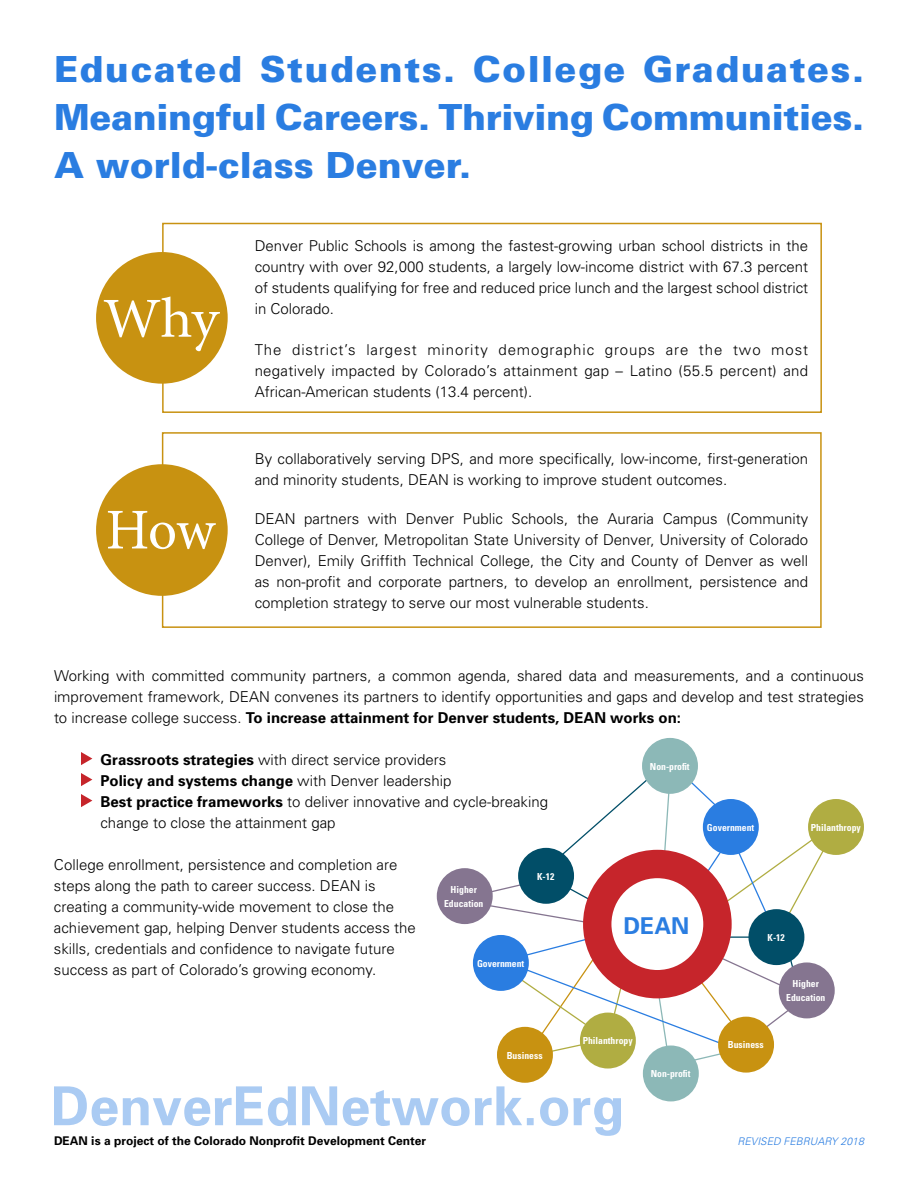
<style>
.page{position:relative;width:918px;height:1188px;background:#fff}
.page>*{position:absolute;margin:0;border:0;box-sizing:border-box;transform-origin:0 0}
.t1{font:900 36px/48px "Univers";letter-spacing:-.01em;color:#2a7de1;text-align:justify}
.t2{font:700 23.25px "Univers";color:#2a7de1}
.t3{font:300 15px/21px "Univers";color:#000;text-align:justify}
.t4{font:700 12px "Univers";color:#000}
.t5{font:italic 300 10.5px "Univers";color:#2a7de1}
.t6{font:700 condensed 9.6px/13.5px "Univers";color:#fff;text-align:center}
.s1{font-weight:700}
</style>
<div class="page">
<svg style="left:81px;top:752px;width:11px;height:13px"></svg>
<svg style="left:81px;top:773px;width:11px;height:13px"></svg>
<svg style="left:81px;top:794px;width:11px;height:13px"></svg>
<div style="left:162px;top:432px;width:660px;height:196px;border:2px solid #c89211"></div>
<div style="left:96px;top:464px;width:132px;height:132px;background:#c89211;border-radius:50%"></div>
<svg style="left:108px;top:511px;width:108px;height:38px"></svg>
<div style="left:162px;top:223px;width:660px;height:190px;border:2px solid #c89211"></div>
<div style="left:96px;top:252px;width:132px;height:132px;background:#c89211;border-radius:50%"></div>
<svg style="left:104px;top:296px;width:116px;height:55px"></svg>
<svg style="left:54px;top:1086px;width:567px;height:50px"></svg>
<svg style="left:471px;top:775px;width:364px;height:300px"></svg>
<div style="left:583px;top:850px;width:149px;height:148px;border:28px solid #c6252b;border-radius:50%"></div>
<div style="left:437px;top:868px;width:56px;height:56px;background:#857590;border-radius:50%"></div>
<div style="left:808px;top:799px;width:56px;height:56px;background:#b0ad42;border-radius:50%"></div>
<div style="left:703px;top:799px;width:56px;height:56px;background:#2a7de1;border-radius:50%"></div>
<div style="left:642px;top:738px;width:56px;height:56px;background:#8cb8b7;border-radius:50%"></div>
<div style="left:497px;top:1027px;width:56px;height:56px;background:#c89211;border-radius:50%"></div>
<div style="left:518px;top:848px;width:56px;height:56px;background:#014e68;border-radius:50%"></div>
<div style="left:779px;top:962px;width:56px;height:56px;background:#857590;border-radius:50%"></div>
<div style="left:580px;top:1013px;width:56px;height:56px;background:#b0ad42;border-radius:50%"></div>
<div style="left:473px;top:935px;width:56px;height:56px;background:#2a7de1;border-radius:50%"></div>
<div style="left:643px;top:1046px;width:56px;height:55px;background:#8cb8b7;border-radius:50%"></div>
<div style="left:718px;top:1017px;width:56px;height:56px;background:#c89211;border-radius:50%"></div>
<div style="left:748px;top:909px;width:56px;height:56px;background:#014e68;border-radius:50%"></div>
<h1 class="t1" style="left:54px;top:45px;width:812px">Educated Students. College Graduates.<br>Meaningful Careers. Thriving Communities.<br>A world-class Denver.</h1>
<p class="t3" style="left:255px;top:235px;width:555px">Denver Public Schools is among the fastest-growing urban school districts in the country with over 92,000 students, a largely low-income district with 67.3 percent of students qualifying for free and reduced price lunch and the largest school district in Colorado.</p>
<p class="t3" style="left:255px;top:338px;width:555px">The district’s largest minority demographic groups are the two most negatively impacted by Colorado’s attainment gap – Latino (55.5 percent) and African-American students (13.4 percent).</p>
<p class="t3" style="left:255px;top:448px;width:555px">By collaboratively serving DPS, and more specifically, low-income, first-generation and minority students, DEAN is working to improve student outcomes.</p>
<p class="t3" style="left:255px;top:508px;width:555px">DEAN partners with Denver Public Schools, the Auraria Campus (Community College of Denver, Metropolitan State University of Denver, University of Colorado Denver), Emily Griffith Technical College, the City and County of Denver as well as non-profit and corporate partners, to develop an enrollment, persistence and completion strategy to serve our most vulnerable students.</p>
<p class="t3" style="left:54px;top:665px;width:812px">Working with committed community partners, a common agenda, shared data and measurements, and a continuous improvement framework, DEAN convenes its partners to identify opportunities and gaps and develop and test strategies to increase college success. <span class="s1">To increase attainment for Denver students, DEAN works on:</span></p>
<p class="t3" style="left:100px;top:749px;width:449px;text-align:left"><span class="s1">Grassroots strategies</span> with direct service providers<br><span class="s1">Policy and systems change</span> with Denver leadership<br><span class="s1">Best practice frameworks</span> to deliver innovative and cycle-breaking change to close the attainment gap</p>
<p class="t3" style="left:54px;top:854px;width:363px;text-align:left">College enrollment, persistence and completion are steps along the path to career success. DEAN is creating a community-wide movement to close the achievement gap, helping Denver students access the skills, credentials and confidence to navigate future success as part of Colorado’s growing economy.</p>
<p class="t6" style="left:650px;top:759px;width:41px">Non-profit</p>
<p class="t6" style="left:707px;top:820px;width:49px">Government</p>
<p class="t6" style="left:811px;top:820px;width:51px">Philanthropy</p>
<p class="t6" style="left:537px;top:869px;width:19px">K-12</p>
<p class="t6" style="left:444px;top:883px;width:41px">Higher<br>Education</p>
<h2 class="t2" style="left:624px;top:910px;width:67px">DEAN</h2>
<p class="t6" style="left:768px;top:931px;width:19px">K-12</p>
<p class="t6" style="left:477px;top:956px;width:49px">Government</p>
<p class="t6" style="left:507px;top:1048px;width:38px">Business</p>
<p class="t6" style="left:583px;top:1034px;width:51px">Philanthropy</p>
<p class="t6" style="left:651px;top:1067px;width:41px">Non-profit</p>
<p class="t6" style="left:728px;top:1038px;width:38px">Business</p>
<p class="t6" style="left:786px;top:977px;width:41px">Higher<br>Education</p>
<p class="t4" style="left:54px;top:1133px;width:374px">DEAN is a project of the Colorado Nonprofit Development Center</p>
<p class="t5" style="left:738px;top:1135px;width:128px">REVISED FEBRUARY 2018</p>
</div>
